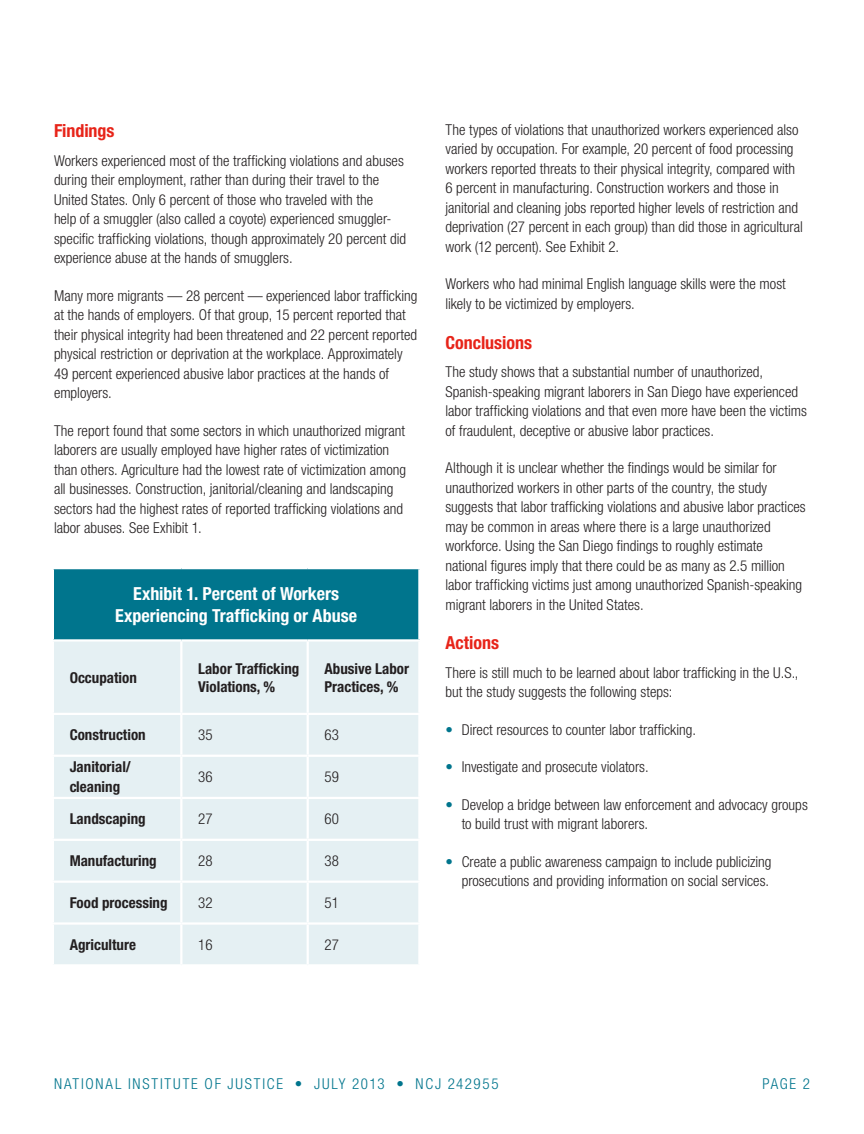
<style>
.page{position:relative;width:864px;height:1134px;background:#fff}
.page>*{position:absolute;margin:0;border:0;box-sizing:border-box;transform-origin:0 0}
.t1{font:700 condensed 18px/21.6px "Helvetica Neue LT Std";color:#fff;text-align:center}
.t2{font:700 condensed 18px "Helvetica Neue LT Std";color:#e72419}
.BODY{font:300 condensed 15px/19.5px "Helvetica Neue LT Std";color:#231f20}
.Bullets{font:300 condensed 15px/19.5px "Helvetica Neue LT Std";color:#231f20}
.Table_Body_text{font:700 condensed 15px/19.5px "Helvetica Neue LT Std";color:#231f20}
.Table_Header{font:700 condensed 15px/18px "Helvetica Neue LT Std";color:#231f20}
.t3{font:300 condensed 15px "Helvetica Neue LT Std";letter-spacing:.12em;color:#00758d}
.Table_Body_text-2{font:300 condensed 15px "Helvetica Neue LT Std";color:#231f20}
.s1{color:#00758d}
</style>
<div class="page">
<div style="left:53px;top:568px;width:366px;height:72px;background:#00758d"></div>
<div style="left:54px;top:642px;width:364px;height:322px;background:#e5f0f3"></div>
<hr style="left:52px;top:567px;width:129px;height:2px;background:#fff">
<hr style="left:52px;top:569px;width:2px;height:70px;background:#fff">
<hr style="left:181px;top:567px;width:127px;height:2px;background:#fff">
<hr style="left:308px;top:567px;width:113px;height:2px;background:#fff">
<hr style="left:418px;top:569px;width:3px;height:70px;background:#fff">
<hr style="left:52px;top:639px;width:129px;height:3px;background:#fff">
<hr style="left:181px;top:639px;width:127px;height:3px;background:#fff">
<hr style="left:180px;top:642px;width:2px;height:71px;background:#fff">
<hr style="left:308px;top:639px;width:113px;height:3px;background:#fff">
<hr style="left:307px;top:642px;width:2px;height:71px;background:#fff">
<hr style="left:52px;top:713px;width:129px;height:2px;background:#fff">
<hr style="left:181px;top:713px;width:127px;height:2px;background:#fff">
<hr style="left:180px;top:715px;width:2px;height:40px;background:#fff">
<hr style="left:308px;top:713px;width:113px;height:2px;background:#fff">
<hr style="left:307px;top:715px;width:2px;height:40px;background:#fff">
<hr style="left:52px;top:755px;width:129px;height:2px;background:#fff">
<hr style="left:181px;top:755px;width:127px;height:2px;background:#fff">
<hr style="left:180px;top:757px;width:2px;height:40px;background:#fff">
<hr style="left:308px;top:755px;width:113px;height:2px;background:#fff">
<hr style="left:307px;top:757px;width:2px;height:40px;background:#fff">
<hr style="left:52px;top:797px;width:129px;height:2px;background:#fff">
<hr style="left:181px;top:797px;width:127px;height:2px;background:#fff">
<hr style="left:180px;top:799px;width:2px;height:40px;background:#fff">
<hr style="left:308px;top:797px;width:113px;height:2px;background:#fff">
<hr style="left:307px;top:799px;width:2px;height:40px;background:#fff">
<hr style="left:52px;top:839px;width:129px;height:2px;background:#fff">
<hr style="left:181px;top:839px;width:127px;height:2px;background:#fff">
<hr style="left:180px;top:841px;width:2px;height:40px;background:#fff">
<hr style="left:308px;top:839px;width:113px;height:2px;background:#fff">
<hr style="left:307px;top:841px;width:2px;height:40px;background:#fff">
<hr style="left:52px;top:881px;width:129px;height:2px;background:#fff">
<hr style="left:181px;top:881px;width:127px;height:2px;background:#fff">
<hr style="left:180px;top:883px;width:2px;height:39px;background:#fff">
<hr style="left:308px;top:881px;width:113px;height:2px;background:#fff">
<hr style="left:307px;top:883px;width:2px;height:39px;background:#fff">
<hr style="left:52px;top:922px;width:129px;height:3px;background:#fff">
<hr style="left:181px;top:922px;width:127px;height:3px;background:#fff">
<hr style="left:180px;top:925px;width:2px;height:39px;background:#fff">
<hr style="left:308px;top:922px;width:113px;height:3px;background:#fff">
<hr style="left:307px;top:925px;width:2px;height:39px;background:#fff">
<h2 class="t2" style="left:54px;top:120px;width:62px">Findings</h2>
<p class="BODY" style="left:54px;top:150px;width:354px">Workers experienced most of the trafficking violations and abuses during their employment, rather than during their travel to the United States. Only 6 percent of those who traveled with the<br>help of a smuggler (also called a coyote) experienced smuggler&shy;specific trafficking violations, though approximately 20 percent did experience abuse at the hands of smugglers.</p>
<p class="BODY" style="left:54px;top:285px;width:365px">Many more migrants — 28 percent — experienced labor trafficking at the hands of employers. Of that group, 15 percent reported that their physical integrity had been threatened and 22 percent reported physical restriction or deprivation at the workplace. Approximately 49 percent experienced abusive labor practices at the hands of employers.</p>
<p class="BODY" style="left:54px;top:420px;width:354px">The report found that some sectors in which unauthorized migrant laborers are usually employed have higher rates of victimization than others. Agriculture had the lowest rate of victimization among all businesses. Construction, janitorial/cleaning and landscaping sectors had the highest rates of reported trafficking violations and labor abuses. See Exhibit 1.</p>
<h2 class="t1" style="left:115px;top:582px;width:243px">Exhibit 1. Percent of Workers<br>Experiencing Trafficking or Abuse</h2>
<p class="Table_Header" style="left:70px;top:668px;width:69px">Occupation</p>
<p class="Table_Header" style="left:198px;top:659px;width:103px">Labor Trafficking<br>Violations, %</p>
<p class="Table_Header" style="left:325px;top:659px;width:86px">Abusive Labor<br>Practices, %</p>
<p class="Table_Body_text" style="left:70px;top:725px;width:78px">Construction</p>
<p class="Table_Body_text-2" style="left:198px;top:726px;width:16px">35</p>
<p class="Table_Body_text-2" style="left:325px;top:726px;width:16px">63</p>
<p class="Table_Body_text" style="left:70px;top:757px;width:63px">Janitorial/ cleaning</p>
<p class="Table_Body_text-2" style="left:198px;top:768px;width:16px">36</p>
<p class="Table_Body_text-2" style="left:325px;top:768px;width:16px">59</p>
<p class="Table_Body_text" style="left:70px;top:809px;width:78px">Landscaping</p>
<p class="Table_Body_text-2" style="left:198px;top:810px;width:16px">27</p>
<p class="Table_Body_text-2" style="left:325px;top:810px;width:16px">60</p>
<p class="Table_Body_text" style="left:70px;top:851px;width:89px">Manufacturing</p>
<p class="Table_Body_text-2" style="left:198px;top:852px;width:16px">28</p>
<p class="Table_Body_text-2" style="left:325px;top:852px;width:16px">38</p>
<p class="Table_Body_text" style="left:70px;top:893px;width:99px">Food processing</p>
<p class="Table_Body_text-2" style="left:198px;top:894px;width:16px">32</p>
<p class="Table_Body_text-2" style="left:325px;top:894px;width:16px">51</p>
<p class="Table_Body_text" style="left:70px;top:935px;width:68px">Agriculture</p>
<p class="Table_Body_text-2" style="left:198px;top:936px;width:16px">16</p>
<p class="Table_Body_text-2" style="left:325px;top:936px;width:16px">27</p>
<p class="BODY" style="left:446px;top:120px;width:359px">The types of violations that unauthorized workers experienced also varied by occupation. For example, 20 percent of food processing workers reported threats to their physical integrity, compared with 6 percent in manufacturing. Construction workers and those in janitorial and cleaning jobs reported higher levels of restriction and deprivation (27 percent in each group) than did those in agricultural work (12 percent). See Exhibit 2.</p>
<p class="BODY" style="left:446px;top:274px;width:342px">Workers who had minimal English language skills were the most likely to be victimized by employers.</p>
<h2 class="t2" style="left:446px;top:331px;width:88px">Conclusions</h2>
<p class="BODY" style="left:446px;top:362px;width:363px">The study shows that a substantial number of unauthorized, Spanish-speaking migrant laborers in San Diego have experienced labor trafficking violations and that even more have been the victims of fraudulent, deceptive or abusive labor practices.</p>
<p class="BODY" style="left:446px;top:458px;width:362px">Although it is unclear whether the findings would be similar for unauthorized workers in other parts of the country, the study suggests that labor trafficking violations and abusive labor practices may be common in areas where there is a large unauthorized workforce. Using the San Diego findings to roughly estimate national figures imply that there could be as many as 2.5 million labor trafficking victims just among unauthorized Spanish-speaking migrant laborers in the United States.</p>
<h2 class="t2" style="left:446px;top:632px;width:55px">Actions</h2>
<p class="BODY" style="left:446px;top:662px;width:355px">There is still much to be learned about labor trafficking in the U.S., but the study suggests the following steps:</p>
<p class="Bullets" style="left:446px;top:719px;width:252px"><span class="s1">•</span> Direct resources to counter labor trafficking.</p>
<p class="Bullets" style="left:446px;top:757px;width:205px"><span class="s1">•</span> Investigate and prosecute violators.</p>
<p class="Bullets" style="left:462px;top:794px;width:348px;text-indent:-16px"><span class="s1">•</span> Develop a bridge between law enforcement and advocacy groups to build trust with migrant laborers.</p>
<p class="Bullets" style="left:446px;top:851px;width:327px;text-align:right"><span class="s1">•</span> Create a public awareness campaign to include publicizing prosecutions and providing information on social services.</p>
<p class="t3" style="left:54px;top:1075px;width:446px">NATIONAL INSTITUTE OF JUSTICE • JULY 2013 • NCJ 242955</p>
<p class="t3" style="left:762px;top:1075px;width:49px">PAGE 2</p>
</div>
